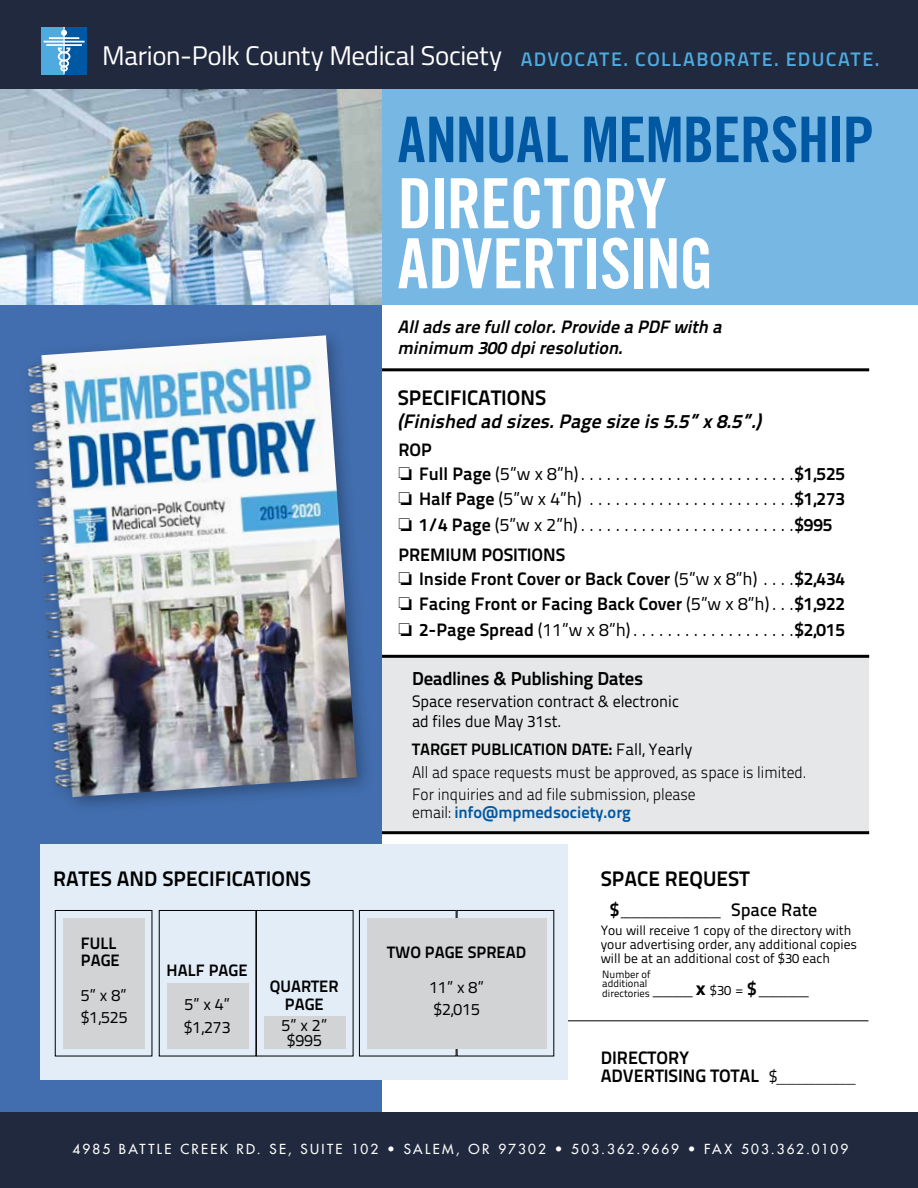
<style>
.page{position:relative;width:918px;height:1188px;background:#fff}
.page>*{position:absolute;margin:0;border:0;box-sizing:border-box;transform-origin:0 0}
.t1{font:69.3px/60px "Trade Gothic Bold Cond Twenty";letter-spacing:-.02em;color:#fff}
.t2{font:63px "Trade Gothic Bold Cond Twenty";letter-spacing:-.015em;color:#0058a2}
.t3{font:27px "Titillium Web";letter-spacing:-.015em;color:#fff}
.t4{font:700 21px "Titillium Text 22 L";color:#000}
.t5{font:italic 700 19.5px "Titillium Text 22 L";color:#000}
.t6{font:700 18.75px "Titillium Text 22 L";letter-spacing:-.02em;color:#000}
.t7{font:700 18px/25px "Titillium Text 22 L";color:#000}
.t8{font:18px/25px "Titillium Text 22 L";color:#000}
.t9{font:italic 700 18px/21px "Titillium Text 22 L";color:#000}
.t10{font:700 18px "Helvetica";color:#000}
.t11{font:300 16.5px/22.4px "Titillium Text 22 L";color:#000;scale:.93 1}
.t12{font:700 16.5px/17.9px "Titillium Text 22 L";color:#000;text-align:center}
.t13{font:16.5px/19.5px "Titillium Text 22 L";color:#000;scale:.96 1}
.t14{font:16.5px/22.5px "Titillium Text 22 L";color:#000}
.t15{font:700 16.5px "Titillium Text 22 L";color:#0058a2}
.t16{font:13.5px/14.2px "Titillium Text 22 L";color:#000}
.t17{font:13.5px "Futura";letter-spacing:.165em;color:#fff}
.t18{font:10.5px/9.9px "Titillium Text 22 L";color:#000}
.s1{font-weight:600;font-size:19.65px;color:#4faadf}
.s2{font-weight:700}
.s3{font-weight:400}
.s4{font-weight:300;color:#000}
.s5{font-family:"Titillium Text 22 L"}
.s6{font-family:"Titillium Text 22 L";font-weight:500}
.s7{font-family:"Titillium Text 22 L";font-weight:400;font-size:13.5px}
.s8{font-weight:400;font-size:16.5px}
.s9{font-family:"Gotham";font-weight:300;font-size:16.5px}
</style>
<div class="page">
<hr style="left:554px;top:1020px;width:315px;height:1px;background:#000">
<div style="left:368px;top:656px;width:501px;height:177px;background:#e6e7e8"></div>
<hr style="left:376px;top:368px;width:493px;height:3px;background:#000">
<hr style="left:376px;top:655px;width:493px;height:3px;background:#000">
<hr style="left:376px;top:831px;width:493px;height:3px;background:#000">
<div style="left:0;top:294px;width:382px;height:825px;background:#426eaf"></div>
<div style="left:40px;top:844px;width:528px;height:236px;background:#e2edf8"></div>
<div style="left:359px;top:910px;width:98px;height:147px;border:1px solid #000"></div>
<div style="left:367px;top:918px;width:179px;height:130px;background:#d1d3d4"></div>
<div style="left:256px;top:910px;width:98px;height:147px;border:1px solid #000"></div>
<div style="left:167px;top:983px;width:81px;height:65px;background:#d1d3d4"></div>
<div style="left:264px;top:1016px;width:81px;height:32px;background:#d1d3d4"></div>
<div style="left:0;top:85px;width:918px;height:220px;background:#76b7e4"></div>
<img style="left:0;top:88px;width:382px;height:217px">
<div style="left:0;top:0;width:918px;height:88px;background:#20293e"></div>
<div style="left:64px;top:27px;width:23px;height:47px;background:#0058a2"></div>
<div style="left:41px;top:27px;width:23px;height:47px;background:#4faadf"></div>
<svg style="left:44px;top:27px;width:41px;height:47px"></svg>
<div style="left:20px;top:326px;width:355px;height:489px;background:#000;opacity:.3"></div>
<img style="left:23px;top:335px;width:334px;height:463px">
<div style="left:0;top:1112px;width:918px;height:76px;background:#20293e"></div>
<div style="left:63px;top:918px;width:81px;height:130px;background:#d1d3d4"></div>
<h3 class="t3" style="left:102px;top:36px;width:779px">Marion-Polk County Medical Society <span class="s1">ADVOCATE. COLLABORATE. EDUCATE.</span></h3>
<h2 class="t2" style="left:398px;top:101px;width:478px">ANNUAL MEMBERSHIP</h2>
<h1 class="t1" style="left:398px;top:173px;width:318px">DIRECTORY<br>ADVERTISING</h1>
<p class="t9" style="left:398px;top:315px;width:331px">Alladsarefullcolor.ProvideaPDFwith a minimum 300dpiresolution.</p>
<p class="t4" style="left:398px;top:381px;width:150px">SPECIFICATIONS</p>
<p class="t5" style="left:398px;top:406px;width:371px">(Finishedadsizes.Pagesizeis5.5”x8.5”.)</p>
<p class="t8" style="left:398px;top:436px;width:448px"><span class="s2">ROP<br></span>❏ <span class="s2">Full Page</span> (5”w x 8”h) . . . . . . . . . . . . . . . . . . . . . . . . <span class="s2">$1,525 </span>❏ <span class="s2">Half Page</span> (5”w x 4”h) . . . . . . . . . . . . . . . . . . . . . . . <span class="s2">$1,273 </span>❏ <span class="s2">1/4 Page</span> (5”w x 2”h) . . . . . . . . . . . . . . . . . . . . . . . . <span class="s2">$995</span></p>
<p class="t7" style="left:398px;top:541px;width:448px">PREMIUM POSITIONS<br>❏ Inside Front Cover or Back Cover <span class="s3">(5”w x 8”h) . . .</span> $2,434 ❏ Facing Front or Facing Back Cover <span class="s3">(5”w x 8”h) . .</span> $1,922 ❏ 2-Page Spread <span class="s3">(11”w x 8”h) . . . . . . . . . . . . . . . . . .</span> $2,015</p>
<p class="t6" style="left:412px;top:664px;width:233px">Deadlines &amp; Publishing Dates</p>
<p class="t13" style="left:412px;top:691px;width:280px">Space reservation contract &amp; electronic ad files due May 31st.</p>
<p class="t12" style="left:412px;top:739px;width:282px">TARGET PUBLICATION DATE: <span class="s3">Fall, Yearly</span></p>
<p class="t4" style="left:53px;top:862px;width:259px">RATES AND SPECIFICATIONS</p>
<p class="t12" style="left:81px;top:933px;width:40px;text-align:left">FULL<br>PAGE</p>
<p class="t14" style="left:81px;top:983px;width:48px">5” x 8” $1,525</p>
<p class="t12" style="left:167px;top:960px;width:83px">HALF PAGE</p>
<p class="t14" style="left:184px;top:992px;width:48px">5” x 4” $1,273</p>
<p class="t12" style="left:270px;top:976px;width:70px">QUARTER<br>PAGE</p>
<p class="t14" style="left:282px;top:1017px;width:47px;line-height:15px;text-align:center">5” x 2” $995</p>
<p class="t11" style="left:412px;top:760px;width:426px">All ad space requests must be approved, as space is limited.<br>For inquiries and ad file submission, please</p>
<p class="t15" style="left:412px;top:800px;width:220px"><span class="s4">email:</span> info@mpmedsociety.org</p>
<p class="t12" style="left:387px;top:942px;width:140px">TWO PAGE SPREAD</p>
<p class="t14" style="left:429px;top:975px;width:56px">11” x 8” $2,015</p>
<p class="t4" style="left:601px;top:862px;width:150px">SPACE REQUEST</p>
<p class="t10" style="left:610px;top:895px;width:209px"><span class="s5">$</span>__________ <span class="s6">Space Rate</span></p>
<p class="t16" style="left:601px;top:922px;width:258px">You will receive 1 copy of the directory with your advertising order, any additional copies will be at an additional cost of $30 each</p>
<p class="t10" style="left:653px;top:974px;width:158px">____ x <span class="s7">$30 =</span> <span class="s5">$</span> _____</p>
<p class="t18" style="left:602px;top:968px;width:50px">Number of additional directories</p>
<p class="t7" style="left:601px;top:1047px;width:257px;line-height:18px">DIRECTORY<br>ADVERTISING TOTAL <span class="s8">$</span><span class="s9">________</span></p>
<p class="t17" style="left:73px;top:1140px;width:777px">4985 BATTLE CREEK RD. SE, SUITE 102 • SALEM, OR 97302 • 503.362.9669 • FAX 503.362.0109</p>
</div>
